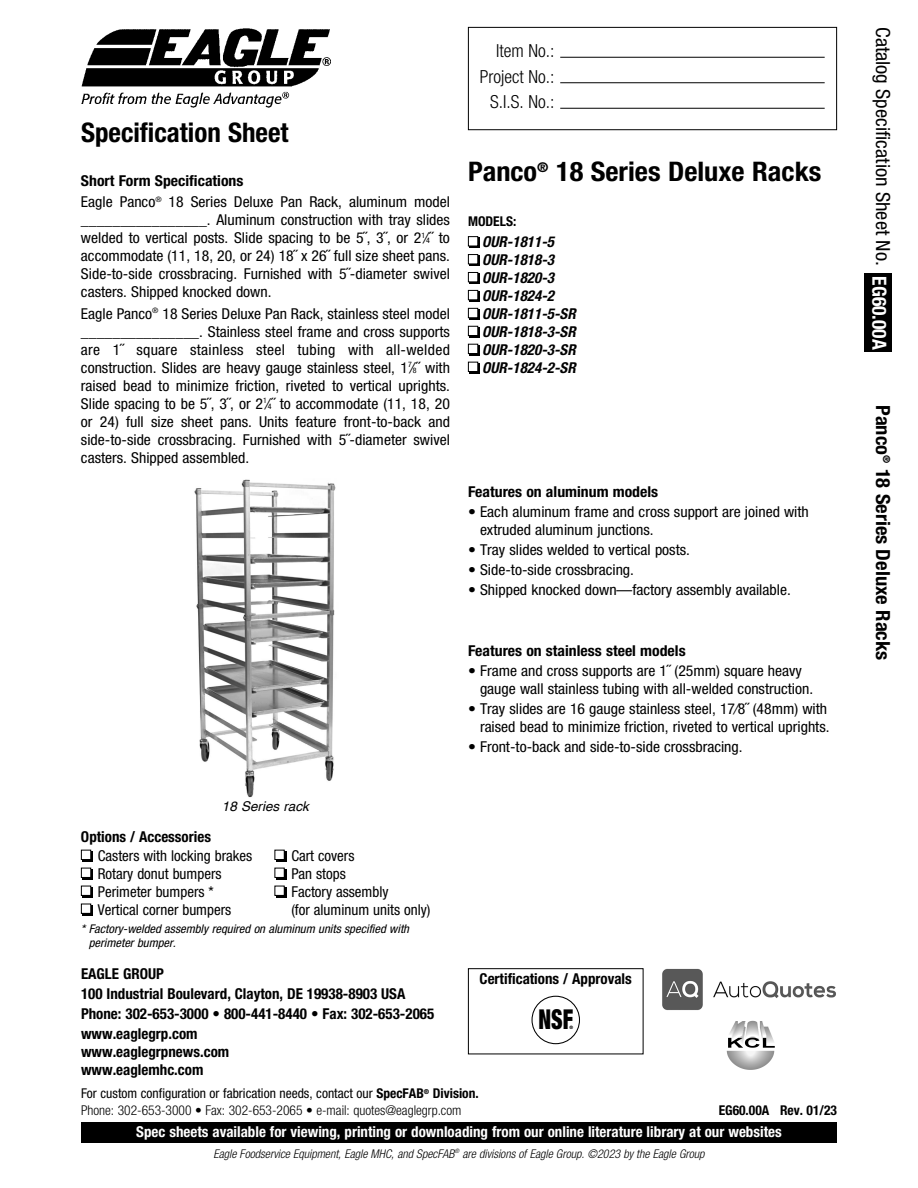
<style>
.page{position:relative;width:918px;height:1188px;background:#fff}
.page>*{position:absolute;margin:0;border:0;box-sizing:border-box;transform-origin:0 0}
.t1{font:900 condensed 27.45px "Helvetica Neue LT Pro";color:#000;scale:.78 1}
.t2{font:700 condensed 27px "Helvetica Neue LT Pro";color:#000;scale:1.05 1}
.t3{font:700 condensed 27px "Helvetica Neue LT Pro";color:#000}
.t4{font:condensed 19.5px "Helvetica Neue LT Pro";color:#000;scale:1.05 1}
.t5{font:700 condensed 19.5px "Helvetica Neue LT Pro";color:#000;scale:1.05 1}
.t6{font:300 condensed 18px/25.5px "Helvetica Neue LT Pro";color:#000;text-align:right}
.t7{font:condensed 15px/18px "Helvetica Neue LT Pro";color:#000;scale:1.05 1}
.t8{font:700 condensed 15px/20.1px "Helvetica Neue LT Pro";color:#000}
.t9{font:condensed 15px/18px "Helvetica Neue LT Pro";color:#000}
.t10{font:700 condensed 15px "Helvetica Neue LT Pro";color:#fff}
.t11{font:italic 700 condensed 15px/18px "Helvetica Neue LT Pro";color:#000}
.t12{font:700 condensed 15px "Helvetica Neue LT Pro";color:#000;scale:1.05 1}
.t13{font:300 condensed 13.5px/16.2px "Helvetica Neue LT Pro";color:#000}
.t14{font:700 condensed 13.5px "Helvetica Neue LT Pro";color:#000}
.t15{font:italic 13.5px "Helvetica";color:#000}
.t16{font:italic 300 condensed 12px "Helvetica Neue LT Pro";color:#000}
.t17{font:italic condensed 12px/14.4px "Helvetica Neue LT Pro";color:#000;scale:1.05 1}
.t18{font:900 condensed 4.65px "Helvetica Neue LT Pro";color:#000}
.s1{font-weight:700}
.s2{font-size:7.5px}
.s3{font-weight:400}
.s4{font-weight:700;color:#fff}
</style>
<div class="page">
<div style="left:81px;top:1122px;width:756px;height:21px;background:#000"></div>
<img style="left:726px;top:1020px;width:49px;height:50px">
<img style="left:662px;top:968px;width:174px;height:42px">
<div style="left:468px;top:968px;width:175px;height:86px;border:1px solid #000"></div>
<svg style="left:532px;top:996px;width:48px;height:48px"></svg>
<div style="left:864px;top:274px;width:28px;height:78px;background:#000"></div>
<div style="left:468px;top:27px;width:369px;height:103px;border:1px solid #000"></div>
<hr style="left:560px;top:82px;width:265px;height:1px;background:#000">
<hr style="left:560px;top:57px;width:265px;height:1px;background:#000">
<hr style="left:560px;top:108px;width:265px;height:1px;background:#000">
<img style="left:81px;top:28px;width:250px;height:79px">
<div style="left:82px;top:851px;width:11px;height:10px;background:#000"></div>
<div style="left:82px;top:850px;width:8px;height:9px;background:#fff"></div>
<div style="left:81px;top:850px;width:10px;height:10px;border:1px solid #000"></div>
<div style="left:470px;top:238px;width:10px;height:10px;background:#000"></div>
<div style="left:469px;top:237px;width:8px;height:9px;background:#fff"></div>
<div style="left:468px;top:236px;width:10px;height:10px;border:1px solid #000"></div>
<div style="left:470px;top:256px;width:10px;height:10px;background:#000"></div>
<div style="left:469px;top:255px;width:8px;height:9px;background:#fff"></div>
<div style="left:468px;top:254px;width:10px;height:10px;border:1px solid #000"></div>
<div style="left:470px;top:274px;width:10px;height:10px;background:#000"></div>
<div style="left:469px;top:273px;width:8px;height:8px;background:#fff"></div>
<div style="left:468px;top:272px;width:10px;height:10px;border:1px solid #000"></div>
<div style="left:470px;top:292px;width:10px;height:10px;background:#000"></div>
<div style="left:469px;top:291px;width:8px;height:8px;background:#fff"></div>
<div style="left:468px;top:290px;width:10px;height:10px;border:1px solid #000"></div>
<div style="left:470px;top:309px;width:10px;height:11px;background:#000"></div>
<div style="left:469px;top:309px;width:8px;height:8px;background:#fff"></div>
<div style="left:468px;top:308px;width:10px;height:10px;border:1px solid #000"></div>
<div style="left:470px;top:327px;width:10px;height:11px;background:#000"></div>
<div style="left:469px;top:327px;width:8px;height:8px;background:#fff"></div>
<div style="left:468px;top:326px;width:10px;height:10px;border:1px solid #000"></div>
<div style="left:470px;top:345px;width:10px;height:10px;background:#000"></div>
<div style="left:469px;top:345px;width:8px;height:8px;background:#fff"></div>
<div style="left:468px;top:344px;width:10px;height:10px;border:1px solid #000"></div>
<div style="left:470px;top:363px;width:10px;height:10px;background:#000"></div>
<div style="left:469px;top:363px;width:8px;height:8px;background:#fff"></div>
<div style="left:468px;top:362px;width:10px;height:10px;border:1px solid #000"></div>
<div style="left:82px;top:869px;width:11px;height:10px;background:#000"></div>
<div style="left:82px;top:868px;width:8px;height:9px;background:#fff"></div>
<div style="left:81px;top:868px;width:10px;height:10px;border:1px solid #000"></div>
<div style="left:82px;top:887px;width:11px;height:10px;background:#000"></div>
<div style="left:82px;top:886px;width:8px;height:9px;background:#fff"></div>
<div style="left:81px;top:886px;width:10px;height:10px;border:1px solid #000"></div>
<div style="left:82px;top:905px;width:11px;height:10px;background:#000"></div>
<div style="left:82px;top:904px;width:8px;height:9px;background:#fff"></div>
<div style="left:81px;top:904px;width:10px;height:10px;border:1px solid #000"></div>
<div style="left:276px;top:851px;width:10px;height:10px;background:#000"></div>
<div style="left:275px;top:850px;width:9px;height:9px;background:#fff"></div>
<div style="left:275px;top:850px;width:10px;height:10px;border:1px solid #000"></div>
<div style="left:276px;top:869px;width:10px;height:10px;background:#000"></div>
<div style="left:275px;top:868px;width:9px;height:9px;background:#fff"></div>
<div style="left:275px;top:868px;width:10px;height:10px;border:1px solid #000"></div>
<div style="left:276px;top:887px;width:10px;height:10px;background:#000"></div>
<div style="left:275px;top:886px;width:9px;height:9px;background:#fff"></div>
<div style="left:275px;top:886px;width:10px;height:10px;border:1px solid #000"></div>
<img style="left:194px;top:479px;width:142px;height:319px">
<h2 class="t3" style="left:81px;top:123px;width:209px">Specification Sheet</h2>
<p class="t7" style="left:81px;top:172px;width:353px;line-height:21.3px"><span class="s1">Short Form Specifications<br></span>Eagle Panco<sup>®</sup> 18 Series Deluxe Pan Rack, aluminum model</p>
<p class="t7" style="left:81px;top:212px;width:353px;text-align:justify">________________. Aluminum construction with tray slides welded to vertical posts. Slide spacing to be 5˝, 3˝, or 2<sup>1</sup>⁄<span class="s2">4</span>˝ to accommodate (11, 18, 20, or 24) 18˝ x 26˝ full size sheet pans.<br>Side-to-side crossbracing. Furnished with 5˝-diameter swivel casters. Shipped knocked down.</p>
<p class="t7" style="left:81px;top:306px;width:353px;text-align:justify">Eagle Panco<sup>®</sup> 18 Series Deluxe Pan Rack, stainless steel model _______________. Stainless steel frame and cross supports are 1˝ square stainless steel tubing with all-welded construction. Slides are heavy gauge stainless steel, 1<sup>7</sup>⁄<span class="s2">8</span>˝ with raised bead to minimize friction, riveted to vertical uprights.<br>Slide spacing to be 5˝, 3˝, or 2<sup>1</sup>⁄<span class="s2">4</span>˝ to accommodate (11, 18, 20 or 24) full size sheet pans. Units feature front-to-back and side-to-side crossbracing. Furnished with 5˝-diameter swivel casters. Shipped assembled.</p>
<p class="t15" style="left:222px;top:801px;width:89px">18 Series rack</p>
<p class="t8" style="left:81px;top:828px;width:132px">Options / Accessories</p>
<p class="t9" style="left:98px;top:848px;width:156px">Casters with locking brakes<br>Rotary donut bumpers<br>Perimeter bumpers *<br>Vertical corner bumpers</p>
<p class="t9" style="left:291px;top:848px;width:141px">Cart covers<br>Pan stops<br>Factory assembly<br>(for aluminum units only)</p>
<p class="t17" style="left:89px;top:922px;width:307px;text-indent:-8px">* Factory-welded assembly required on aluminum units specified with perimeter bumper.</p>
<p class="t8" style="left:81px;top:965px;width:355px">EAGLE GROUP<br>100 Industrial Boulevard, Clayton, DE 19938-8903 USA Phone: 302-653-3000 • 800-441-8440 • Fax: 302-653-2065 www.eaglegrp.com</p>
<p class="t8" style="left:81px;top:1045px;width:150px;line-height:18px">www.eaglegrpnews.com www.eaglemhc.com</p>
<p class="t6" style="left:480px;top:39px;width:76px">Item No.:<br>Project No.:<br>S.I.S. No.:</p>
<h2 class="t2" style="left:468px;top:162px;width:338px">Panco<sup>®</sup> 18 Series Deluxe Racks</h2>
<p class="t14" style="left:468px;top:216px;width:50px">MODELS:</p>
<p class="t11" style="left:482px;top:233px;width:95px">OUR-1811-5<br>OUR-1818-3<br>OUR-1820-3<br>OUR-1824-2<br>OUR-1811-5-SR<br>OUR-1818-3-SR<br>OUR-1820-3-SR<br>OUR-1824-2-SR</p>
<p class="t12" style="left:468px;top:486px;width:183px">Features on aluminum models</p>
<p class="t7" style="left:480px;top:504px;width:315px;text-indent:-12px">• Each aluminum frame and cross support are joined with extruded aluminum junctions.</p>
<p class="t7" style="left:468px;top:542px;width:213px">• Tray slides welded to vertical posts.</p>
<p class="t7" style="left:468px;top:562px;width:160px">• Side-to-side crossbracing.</p>
<p class="t7" style="left:468px;top:582px;width:309px">• Shipped knocked down—factory assembly available.</p>
<p class="t12" style="left:468px;top:645px;width:209px">Features on stainless steel models</p>
<p class="t7" style="left:480px;top:663px;width:319px;text-indent:-12px">• Frame and cross supports are 1˝ (25mm) square heavy gauge wall stainless tubing with all-welded construction.</p>
<p class="t7" style="left:468px;top:701px;width:346px;text-align:right">• Tray slides are 16 gauge stainless steel, 17⁄8˝ (48mm) with raised bead to minimize friction, riveted to vertical uprights.</p>
<p class="t7" style="left:468px;top:739px;width:263px">• Front-to-back and side-to-side crossbracing.</p>
<p class="t8" style="left:480px;top:970px;width:154px">Certifications / Approvals</p>
<h1 class="t1" style="left:538px;top:1004px;width:46px">NSF</h1>
<p class="t18" style="left:569px;top:1025px;width:5px">®</p>
<p class="t13" style="left:81px;top:1086px;width:399px"><span class="s3">For custom configuration or fabrication needs, contact our</span> <span class="s1">SpecFAB</span><sup>®</sup> <span class="s1">Division.<br></span>Phone: 302-653-3000 • Fax: 302-653-2065 • e-mail: quotes@eaglegrp.com</p>
<p class="t16" style="left:213px;top:1149px;width:493px">Eagle Foodservice Equipment, Eagle MHC, and SpecFAB<sup>®</sup> are divisions of Eagle Group. ©2023 by the Eagle Group</p>
<p class="t14" style="left:719px;top:1105px;width:120px">EG60.00A Rev. 01/23</p>
<p class="t10" style="left:136px;top:1126px;width:647px">Spec sheets available for viewing, printing or downloading from our online literature library at our websites</p>
<h3 class="t4" style="left:890px;top:27px;width:309px;rotate:90deg">Catalog Specification Sheet No. <span class="s4">EG60.00A</span></h3>
<h3 class="t5" style="left:890px;top:405px;width:245px;rotate:90deg">Panco<sup>®</sup> 18 Series Deluxe Racks</h3>
</div>
